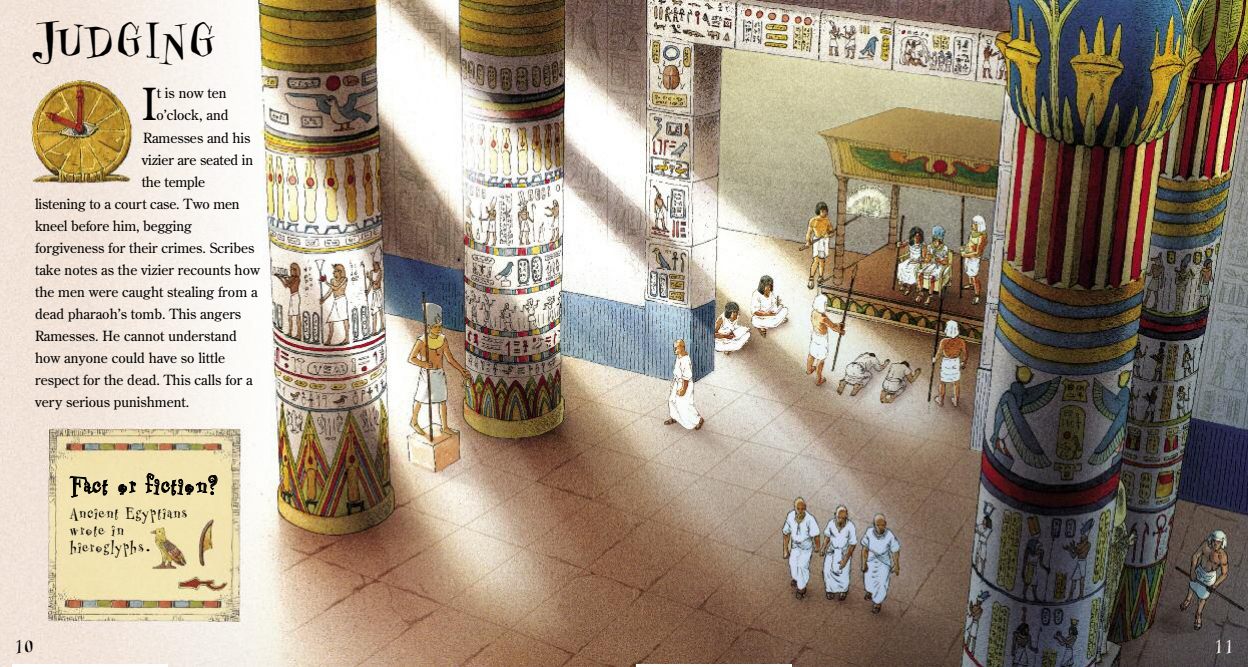
<style>
.page{position:relative;width:1248px;height:667px;background:#fff}
.page>*{position:absolute;margin:0;border:0;box-sizing:border-box;transform-origin:0 0}
.t1{font:44px "Century Old Style";color:#000}
.t2{font:40px "Mister Frisky";letter-spacing:.115em;color:#000}
.t3{font:20px "Mister Frisky";letter-spacing:.115em;color:#000}
.t4{font:20px "Mister Frisky";color:#fff}
.t5{font:14px "Century Old Style";color:#000}
.t6{font:14px/17px "Mister Frisky";letter-spacing:.115em;color:#000}
</style>
<div class="page">
<img style="left:0;top:0;width:1247px;height:666px">
<img style="left:13px;top:663px;width:155px;height:3px">
<img style="left:636px;top:663px;width:155px;height:3px">
<h2 class="t2" style="left:36px;top:15px;width:179px">JUDGING</h2>
<h1 class="t1" style="left:142px;top:79px;width:17px">I</h1>
<p class="t5" style="left:157px;top:85px;width:71px">t is now ten</p>
<p class="t5" style="left:157px;top:107px;width:73px">o’clock, and</p>
<p class="t5" style="left:143px;top:129px;width:109px">Ramesses and his</p>
<p class="t5" style="left:142px;top:151px;width:113px">vizier are seated in</p>
<p class="t5" style="left:142px;top:173px;width:65px">the temple</p>
<p class="t5" style="left:35px;top:195px;width:206px">listening to a court case. Two men</p>
<p class="t5" style="left:35px;top:217px;width:158px">kneel before him, begging</p>
<p class="t5" style="left:35px;top:239px;width:221px">forgiveness for their crimes. Scribes</p>
<p class="t5" style="left:35px;top:261px;width:226px">take notes as the vizier recounts how</p>
<p class="t5" style="left:35px;top:283px;width:224px">the men were caught stealing from a</p>
<p class="t5" style="left:35px;top:305px;width:208px">dead pharaoh’s tomb. This angers</p>
<p class="t5" style="left:35px;top:327px;width:203px">Ramesses. He cannot understand</p>
<p class="t5" style="left:35px;top:349px;width:192px">how anyone could have so little</p>
<p class="t5" style="left:35px;top:371px;width:219px">respect for the dead. This calls for a</p>
<p class="t5" style="left:35px;top:393px;width:156px">very serious punishment.</p>
<h3 class="t3" style="left:71px;top:472px;width:147px">Fact or fiction?</h3>
<p class="t6" style="left:70px;top:503px;width:118px">Ancient Egyptians wrote in hieroglyphs.</p>
<h3 class="t3" style="left:15px;top:633px;width:19px">10</h3>
<h3 class="t4" style="left:1214px;top:633px;width:19px">11</h3>
</div>
